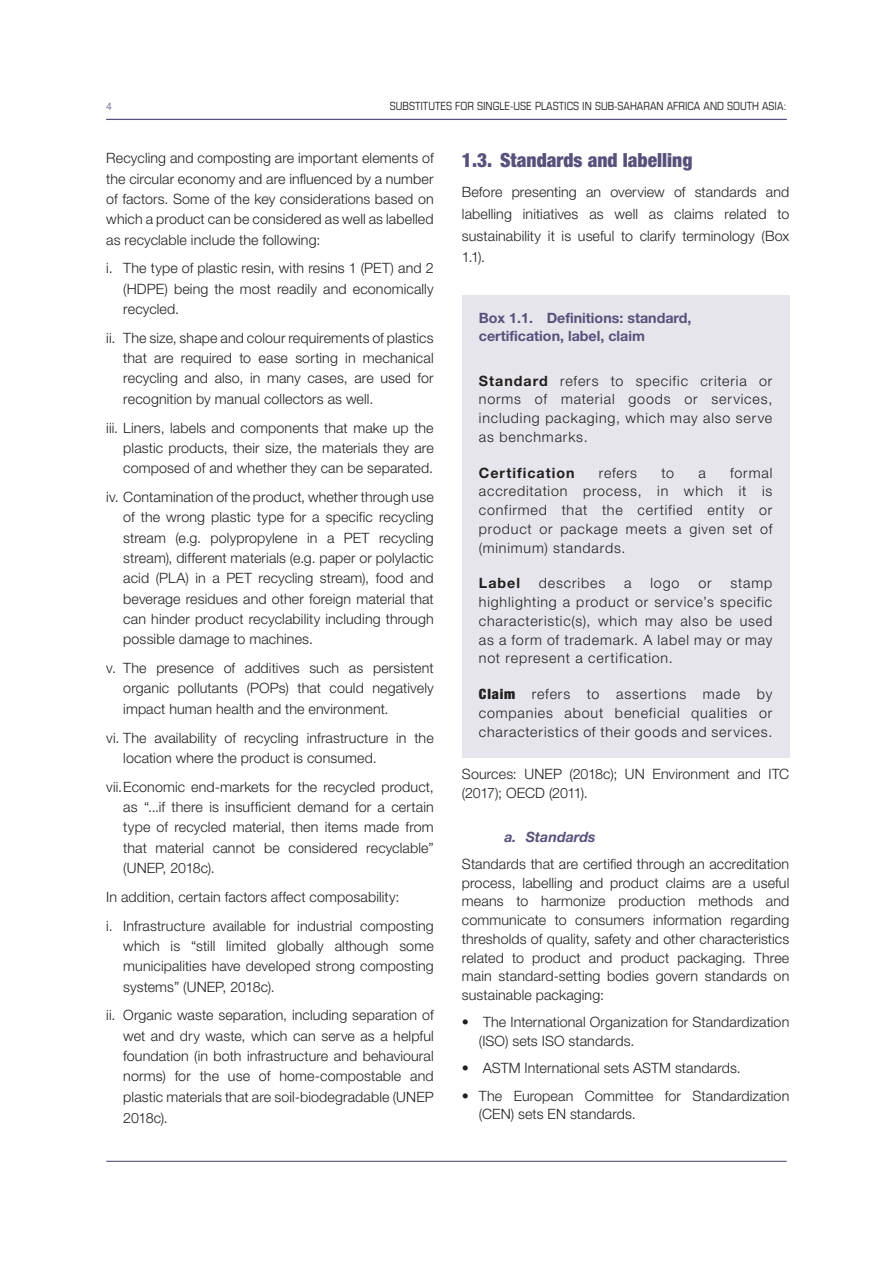
<style>
.page{position:relative;width:893px;height:1263px;background:#fff}
.page>*{position:absolute;margin:0;border:0;box-sizing:border-box;transform-origin:0 0}
.t1{font:900 condensed 19.5px "Helvetica Neue LT Std";color:#58517c}
.TEXTE_Light{font:300 14.25px/20.2px "Helvetica Neue LT Std";letter-spacing:.01em;color:#231f20;text-align:justify}
.t2{font:700 14.25px/18.8px "Helvetica Neue LT Std";color:#58517c}
.TEXTE_Light-2{font:700 14.25px "Helvetica Neue LT Std";letter-spacing:.065em;color:#231f20}
.t3{font:italic 700 14.25px "Helvetica Neue LT Std";color:#58517c}
.TEXTE_Light-3{font:300 14.25px "Helvetica Neue LT Std";letter-spacing:.06em;color:#231f20}
.t4{font:condensed 11.25px "Eurostile LT Std";color:#231f20}
.t5{font:300 10.5px "Helvetica Neue LT Std";color:#58517c}
.s1{font-weight:700}
.s2{font-weight:900;font-stretch:condensed}
</style>
<div class="page">
<hr style="left:106px;top:1161px;width:681px;height:1px;background:#58517c">
<hr style="left:106px;top:119px;width:681px;height:1px;background:#58517c">
<div style="left:462px;top:295px;width:327px;height:462px;background:#e6e5eb"></div>
<p class="t5" style="left:106px;top:99px;width:7px">4</p>
<p class="t4" style="left:390px;top:100px;width:398px">SUBSTITUTES FOR SINGLE-USE PLASTICS IN SUB-SAHARAN AFRICA AND SOUTH ASIA:</p>
<p class="TEXTE_Light" style="left:106px;top:148px;width:329px">Recycling and composting are important elements of the circular economy and are influenced by a number of factors. Some of the key considerations based on which a product can be considered as well as labelled as recyclable include the following:</p>
<p class="TEXTE_Light" style="left:123px;top:258px;width:312px;text-indent:-17px">i. The type of plastic resin, with resins 1 (PET) and 2 (HDPE) being the most readily and economically recycled.</p>
<p class="TEXTE_Light" style="left:123px;top:327px;width:312px;text-indent:-17px">ii. The size, shape and colour requirements of plastics that are required to ease sorting in mechanical recycling and also, in many cases, are used for recognition by manual collectors as well.</p>
<p class="TEXTE_Light" style="left:123px;top:417px;width:312px;text-indent:-17px">iii. Liners, labels and components that make up the plastic products, their size, the materials they are composed of and whether they can be separated.</p>
<p class="TEXTE_Light" style="left:123px;top:486px;width:312px;text-indent:-17px">iv. Contamination of the product, whether through use of the wrong plastic type for a specific recycling stream (e.g. polypropylene in a PET recycling stream), different materials (e.g. paper or polylactic acid (PLA) in a PET recycling stream), food and beverage residues and other foreign material that can hinder product recyclability including through possible damage to machines.</p>
<p class="TEXTE_Light" style="left:123px;top:657px;width:312px;text-indent:-17px">v. The presence of additives such as persistent organic pollutants (POPs) that could negatively impact human health and the environment.</p>
<p class="TEXTE_Light" style="left:123px;top:727px;width:312px;text-indent:-17px">vi. The availability of recycling infrastructure in the location where the product is consumed.</p>
<p class="TEXTE_Light" style="left:123px;top:776px;width:312px;text-indent:-17px">vii.Economic end-markets for the recycled product, as “...if there is insufficient demand for a certain type of recycled material, then items made from that material cannot be considered recyclable” (UNEP, 2018c).</p>
<p class="TEXTE_Light" style="left:106px;top:886px;width:295px">In addition, certain factors affect composability:</p>
<p class="TEXTE_Light" style="left:123px;top:915px;width:312px;text-indent:-17px">i. Infrastructure available for industrial composting which is “still limited globally although some municipalities have developed strong composting systems” (UNEP, 2018c).</p>
<p class="TEXTE_Light" style="left:123px;top:1005px;width:312px;text-indent:-17px">ii. Organic waste separation, including separation of wet and dry waste, which can serve as a helpful foundation (in both infrastructure and behavioural norms) for the use of home-compostable and plastic materials that are soil-biodegradable (UNEP 2018c).</p>
<p class="t1" style="left:462px;top:148px;width:232px">1.3. Standards and labelling</p>
<p class="TEXTE_Light" style="left:462px;top:181px;width:329px;line-height:21.8px">Before presenting an overview of standards and labelling initiatives as well as claims related to sustainability it is useful to clarify terminology (Box 1.1).</p>
<p class="t2" style="left:479px;top:308px;width:214px">Box 1.1. Definitions: standard, certification, label, claim</p>
<p class="TEXTE_Light" style="left:479px;top:371px;width:295px;line-height:18.8px"><span class="s1">Standard</span> refers to specific criteria or norms of material goods or services, including packaging, which may also serve as benchmarks.</p>
<p class="TEXTE_Light-2" style="left:479px;top:464px;width:97px">Certification</p>
<p class="TEXTE_Light" style="left:599px;top:462px;width:40px">refers</p>
<p class="TEXTE_Light" style="left:661px;top:462px;width:14px">to</p>
<p class="TEXTE_Light" style="left:698px;top:462px;width:9px">a</p>
<p class="TEXTE_Light" style="left:479px;top:463px;width:295px;line-height:18.8px;text-indent:251px">formal accreditation process, in which it is confirmed that the certified entity or product or package meets a given set of (minimum) standards.</p>
<p class="TEXTE_Light-2" style="left:479px;top:574px;width:43px">Label</p>
<p class="TEXTE_Light-3" style="left:539px;top:574px;width:68px">describes</p>
<p class="TEXTE_Light" style="left:624px;top:573px;width:9px">a</p>
<p class="TEXTE_Light" style="left:650px;top:573px;width:30px">logo</p>
<p class="TEXTE_Light" style="left:698px;top:573px;width:15px">or</p>
<p class="TEXTE_Light" style="left:479px;top:574px;width:295px;line-height:18.8px;text-indent:252px">stamp highlighting a product or service’s specific characteristic(s), which may also be used as a form of trademark. A label may or may not represent a certification.</p>
<p class="TEXTE_Light" style="left:479px;top:684px;width:295px;line-height:18.8px"><span class="s2">Claim</span> refers to assertions made by companies about beneficial qualities or characteristics of their goods and services.</p>
<p class="TEXTE_Light" style="left:462px;top:765px;width:329px;line-height:18.8px">Sources: UNEP (2018c); UN Environment and ITC (2017); OECD (2011).</p>
<p class="t3" style="left:504px;top:828px;width:93px">a. Standards</p>
<p class="TEXTE_Light" style="left:462px;top:854px;width:329px;line-height:18.8px">Standards that are certified through an accreditation process, labelling and product claims are a useful means to harmonize production methods and communicate to consumers information regarding thresholds of quality, safety and other characteristics related to product and product packaging. Three main standard-setting bodies govern standards on sustainable packaging:</p>
<p class="TEXTE_Light" style="left:479px;top:1012px;width:312px;line-height:18.8px;text-indent:-17px">• The International Organization for Standardization (ISO) sets ISO standards.</p>
<p class="TEXTE_Light" style="left:462px;top:1058px;width:280px">• ASTM International sets ASTM standards.</p>
<p class="TEXTE_Light" style="left:479px;top:1086px;width:312px;line-height:18.8px;text-indent:-17px">• The European Committee for Standardization (CEN) sets EN standards.</p>
</div>
